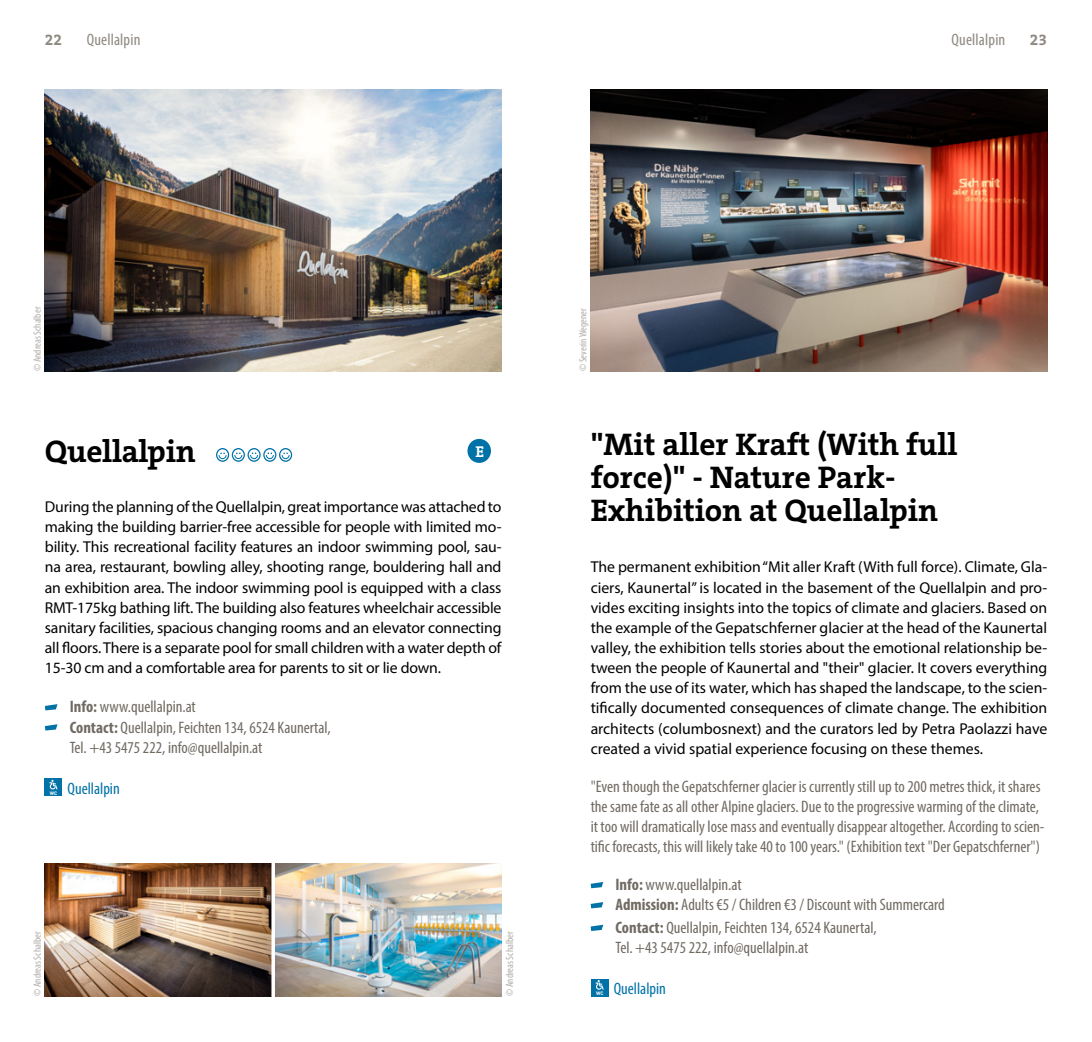
<style>
.page{position:relative;width:1092px;height:1042px;background:#fff}
.page>*{position:absolute;margin:0;border:0;box-sizing:border-box;transform-origin:0 0}
.t1{font:700 31.5px/33.2px "The Serif C5";color:#000}
.t2{font:condensed 16.62px/20.1px "Myriad Pro";color:#706a62}
.t3{font:condensed 16.62px "Myriad Pro";color:#0072a8}
.t4{font:condensed 16.62px "Myriad Pro";letter-spacing:.01em;color:#8f8982}
.t5{font:15.75px/20.1px "Myriad Pro";letter-spacing:-.01em;color:#000;text-align:justify}
.t6{font:700 15.75px "The Serif C5";color:#8f8982}
.t7{font:700 15.75px "The Serif C5";color:#fff}
.t8{font:condensed 10.5px "Myriad Pro";color:#b1aca8}
.t9{font:700 4.9px "DIN Pro";color:#fff}
.s1{font-weight:700}
</style>
<div class="page">
<img style="left:45px;top:89px;width:456px;height:282px">
<img style="left:45px;top:863px;width:226px;height:133px">
<img style="left:275px;top:863px;width:226px;height:133px">
<div style="left:44px;top:778px;width:18px;height:18px;background:#0072a8"></div>
<svg style="left:49px;top:779px;width:8px;height:10px"></svg>
<div style="left:590px;top:979px;width:18px;height:17px;background:#0072a8"></div>
<svg style="left:595px;top:980px;width:8px;height:10px"></svg>
<svg style="left:216px;top:448px;width:76px;height:14px"></svg>
<svg style="left:271px;top:863px;width:1px;height:134px"></svg>
<div style="left:467px;top:439px;width:24px;height:24px;background:#0072a8;border-radius:50%"></div>
<svg style="left:45px;top:704px;width:12px;height:6px"></svg>
<svg style="left:45px;top:724px;width:12px;height:6px"></svg>
<svg style="left:590px;top:882px;width:13px;height:6px"></svg>
<svg style="left:590px;top:902px;width:13px;height:6px"></svg>
<svg style="left:590px;top:924px;width:13px;height:7px"></svg>
<img style="left:590px;top:89px;width:457px;height:282px">
<p class="t6" style="left:45px;top:29px;width:19px">22</p>
<p class="t4" style="left:87px;top:29px;width:55px">Quellalpin</p>
<p class="t4" style="left:951px;top:29px;width:55px">Quellalpin</p>
<p class="t6" style="left:1029px;top:29px;width:19px">23</p>
<p class="t8" style="left:31px;top:371px;width:66px;rotate:-90deg">© Andreas Schalber</p>
<h1 class="t1" style="left:45px;top:435px;width:152px">Quellalpin</h1>
<p class="t5" style="left:45px;top:496px;width:458px">During the planning of the Quellalpin, great importance was attached to making the building barrier-free accessible for people with limited mo&shy;bility. This recreational facility features an indoor swimming pool, sau&shy;na area, restaurant, bowling alley, shooting range, bouldering hall and an exhibition area. The indoor swimming pool is equipped with a class RMT-175kg bathing lift. The building also features wheelchair accessible sanitary facilities, spacious changing rooms and an elevator connecting all floors. There is a separate pool for small children with a water depth of 15-30 cm and a comfortable area for parents to sit or lie down.</p>
<p class="t7" style="left:475px;top:441px;width:10px">E</p>
<p class="t2" style="left:70px;top:696px;width:262px"><span class="s1">Info:</span> www.quellalpin.at<br><span class="s1">Contact:</span> Quellalpin, Feichten 134, 6524 Kaunertal,<br>Tel. +43 5475 222, info@quellalpin.at</p>
<p class="t9" style="left:50px;top:789px;width:9px">WC</p>
<p class="t3" style="left:68px;top:778px;width:54px">Quellalpin</p>
<p class="t8" style="left:31px;top:996px;width:66px;rotate:-90deg">© Andreas Schalber</p>
<p class="t8" style="left:503px;top:996px;width:66px;rotate:-90deg">© Andreas Schalber</p>
<p class="t8" style="left:576px;top:371px;width:64px;rotate:-90deg">© Severin Wegener</p>
<h1 class="t1" style="left:590px;top:428px;width:368px">"Mit aller Kraft (With full force)" - Nature Park-<br>Exhibition at Quellalpin</h1>
<p class="t5" style="left:590px;top:557px;width:458px">The permanent exhibition “Mit aller Kraft (With full force). Climate, Gla&shy;ciers, Kaunertal” is located in the basement of the Quellalpin and pro&shy;vides exciting insights into the topics of climate and glaciers. Based on the example of the Gepatschferner glacier at the head of the Kaunertal valley, the exhibition tells stories about the emotional relationship be&shy;tween the people of Kaunertal and "their" glacier. It covers everything from the use of its water, which has shaped the landscape, to the scien&shy;tifically documented consequences of climate change. The exhibition architects (columbosnext) and the curators led by Petra Paolazzi have created a vivid spatial experience focusing on these themes.</p>
<p class="t2" style="left:590px;top:776px;width:455px">"Even though the Gepatschferner glacier is currently still up to 200 metres thick, it shares the same fate as all other Alpine glaciers. Due to the progressive warming of the climate, it too will dramatically lose mass and eventually disappear altogether. According to scien&shy;tific forecasts, this will likely take 40 to 100 years." (Exhibition text "Der Gepatschferner")</p>
<p class="t2" style="left:615px;top:874px;width:330px"><span class="s1">Info:</span> www.quellalpin.at<br><span class="s1">Admission:</span> Adults €5 / Children €3 / Discount with Summercard</p>
<p class="t2" style="left:615px;top:917px;width:262px"><span class="s1">Contact:</span> Quellalpin, Feichten 134, 6524 Kaunertal,<br>Tel. +43 5475 222, info@quellalpin.at</p>
<p class="t9" style="left:596px;top:989px;width:9px">WC</p>
<p class="t3" style="left:613px;top:978px;width:54px">Quellalpin</p>
</div>
